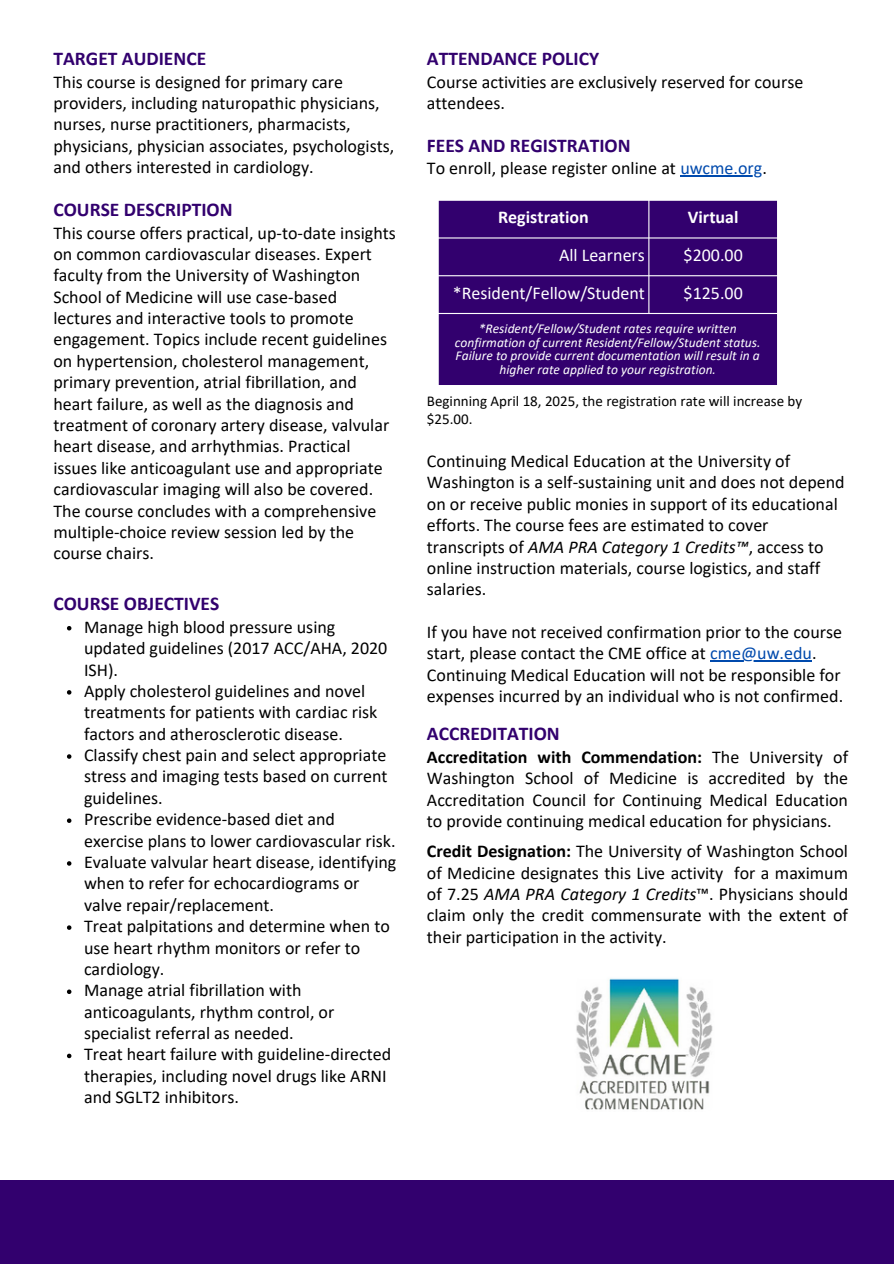
<style>
.page{position:relative;width:894px;height:1264px;background:#fff}
.page>*{position:absolute;margin:0;border:0;box-sizing:border-box;transform-origin:0 0}
.t1{font:700 19.5px "Calibri";color:#32006e}
.t2{font:18px/21.3px "Calibri";color:#000}
.t3{font:18px "Calibri";color:#fff}
.t4{font:700 18px "Calibri";color:#fff}
.t5{font:15px/18px "Calibri";color:#000}
.t6{font:italic 13.5px/13.5px "Calibri";color:#fff;text-align:center}
.s1{color:#004aad}
.s2{font-style:italic}
.s3{font-weight:700}
</style>
<div class="page">
<div style="left:0;top:1180px;width:893px;height:83px;background:#32006e"></div>
<div style="left:438px;top:201px;width:338px;height:184px;background:#32006e"></div>
<img style="left:576px;top:978px;width:137px;height:132px">
<svg style="left:67px;top:626px;width:4px;height:4px"></svg>
<svg style="left:67px;top:690px;width:4px;height:4px"></svg>
<svg style="left:67px;top:754px;width:4px;height:4px"></svg>
<svg style="left:67px;top:818px;width:4px;height:5px"></svg>
<svg style="left:67px;top:861px;width:4px;height:4px"></svg>
<svg style="left:67px;top:925px;width:4px;height:4px"></svg>
<svg style="left:67px;top:989px;width:4px;height:5px"></svg>
<svg style="left:67px;top:1053px;width:4px;height:5px"></svg>
<hr style="left:680px;top:175px;width:82px;height:2px;background:#004aad">
<hr style="left:710px;top:660px;width:101px;height:1px;background:#004aad">
<p class="t1" style="left:53px;top:51px;width:154px">TARGET AUDIENCE</p>
<p class="t2" style="left:53px;top:72px;width:342px">This course is designed for primary care providers, including naturopathic physicians, nurses, nurse practitioners, pharmacists, physicians, physician associates, psychologists, and others interested in cardiology.</p>
<p class="t1" style="left:53px;top:201px;width:181px">COURSE DESCRIPTION</p>
<p class="t2" style="left:53px;top:223px;width:344px">This course offers practical, up-to-date insights on common cardiovascular diseases. Expert faculty from the University of Washington School of Medicine will use case-based lectures and interactive tools to promote engagement. Topics include recent guidelines on hypertension, cholesterol management, primary prevention, atrial fibrillation, and heart failure, as well as the diagnosis and treatment of coronary artery disease, valvular heart disease, and arrhythmias. Practical issues like anticoagulant use and appropriate cardiovascular imaging will also be covered.<br>The course concludes with a comprehensive multiple-choice review session led by the course chairs.</p>
<p class="t1" style="left:53px;top:595px;width:167px">COURSE OBJECTIVES</p>
<p class="t2" style="left:84px;top:617px;width:305px">Manage high blood pressure using updated guidelines (2017 ACC/AHA, 2020<br>ISH).</p>
<h2 class="t2" style="left:84px;top:681px;width:295px">Apply cholesterol guidelines and novel treatments for patients with cardiac risk factors and atherosclerotic disease.</h2>
<h2 class="t2" style="left:84px;top:746px;width:305px;text-align:justify">Classify chest pain and select appropriate stress and imaging tests based on current guidelines.</h2>
<p class="t2" style="left:84px;top:810px;width:313px">Prescribe evidence-based diet and exercise plans to lower cardiovascular risk.</p>
<h2 class="t2" style="left:84px;top:852px;width:314px">Evaluate valvular heart disease, identifying when to refer for echocardiograms or valve repair/replacement.</h2>
<h2 class="t2" style="left:84px;top:917px;width:307px">Treat palpitations and determine when to use heart rhythm monitors or refer to cardiology.</h2>
<p class="t2" style="left:84px;top:981px;width:252px">Manage atrial fibrillation with anticoagulants, rhythm control, or specialist referral as needed.</p>
<p class="t2" style="left:84px;top:1045px;width:308px">Treat heart failure with guideline-directed therapies, including novel drugs like ARNI and SGLT2 inhibitors.</p>
<p class="t1" style="left:427px;top:51px;width:174px">ATTENDANCE POLICY</p>
<p class="t2" style="left:427px;top:72px;width:378px">Course activities are exclusively reserved for course attendees.</p>
<p class="t1" style="left:427px;top:137px;width:205px">FEES AND REGISTRATION</p>
<p class="t2" style="left:427px;top:159px;width:341px">To enroll, please register online at <span class="s1">uwcme.org</span>.</p>
<h2 class="t4" style="left:498px;top:210px;width:92px">Registration</h2>
<h2 class="t4" style="left:687px;top:210px;width:52px">Virtual</h2>
<h1 class="t3" style="left:559px;top:247px;width:87px">All Learners</h1>
<p class="t3" style="left:683px;top:247px;width:61px">$200.00</p>
<p class="t3" style="left:452px;top:285px;width:193px">*Resident/Fellow/Student</p>
<p class="t3" style="left:683px;top:285px;width:61px">$125.00</p>
<p class="t6" style="left:455px;top:323px;width:307px">*Resident/Fellow/Student rates require written confirmation of current Resident/Fellow/Student status.<br>Failure to provide current documentation will result in a higher rate applied to your registration.</p>
<p class="t5" style="left:427px;top:393px;width:377px">Beginning April 18, 2025, the registration rate will increase by $25.00.</p>
<h2 class="t2" style="left:427px;top:452px;width:419px">Continuing Medical Education at the University of<br>Washington is a self-sustaining unit and does not depend</h2>
<h2 class="t2" style="left:427px;top:494px;width:412px">on or receive public monies in support of its educational efforts. The course fees are estimated to cover transcripts of <span class="s2">AMA PRA Category 1 Credits™</span>, access to online instruction materials, course logistics, and staff salaries.</h2>
<h2 class="t2" style="left:427px;top:623px;width:416px">If you have not received confirmation prior to the course start, please contact the CME office at <span class="s1">cme@uw.edu</span>.</h2>
<p class="t2" style="left:427px;top:665px;width:417px">Continuing Medical Education will not be responsible for expenses incurred by an individual who is not confirmed.</p>
<p class="t1" style="left:427px;top:725px;width:134px">ACCREDITATION</p>
<p class="t2" style="left:427px;top:747px;width:422px;text-align:justify"><span class="s3">Accreditation with Commendation:</span> The University of Washington School of Medicine is accredited by the Accreditation Council for Continuing Medical Education to provide continuing medical education for physicians.</p>
<p class="t2" style="left:427px;top:842px;width:422px;text-align:justify"><span class="s3">Credit Designation:</span> The University of Washington School of Medicine designates this Live activity for a maximum of 7.25 <span class="s2">AMA PRA Category 1 Credits</span>™. Physicians should claim only the credit commensurate with the extent of their participation in the activity.</p>
</div>
